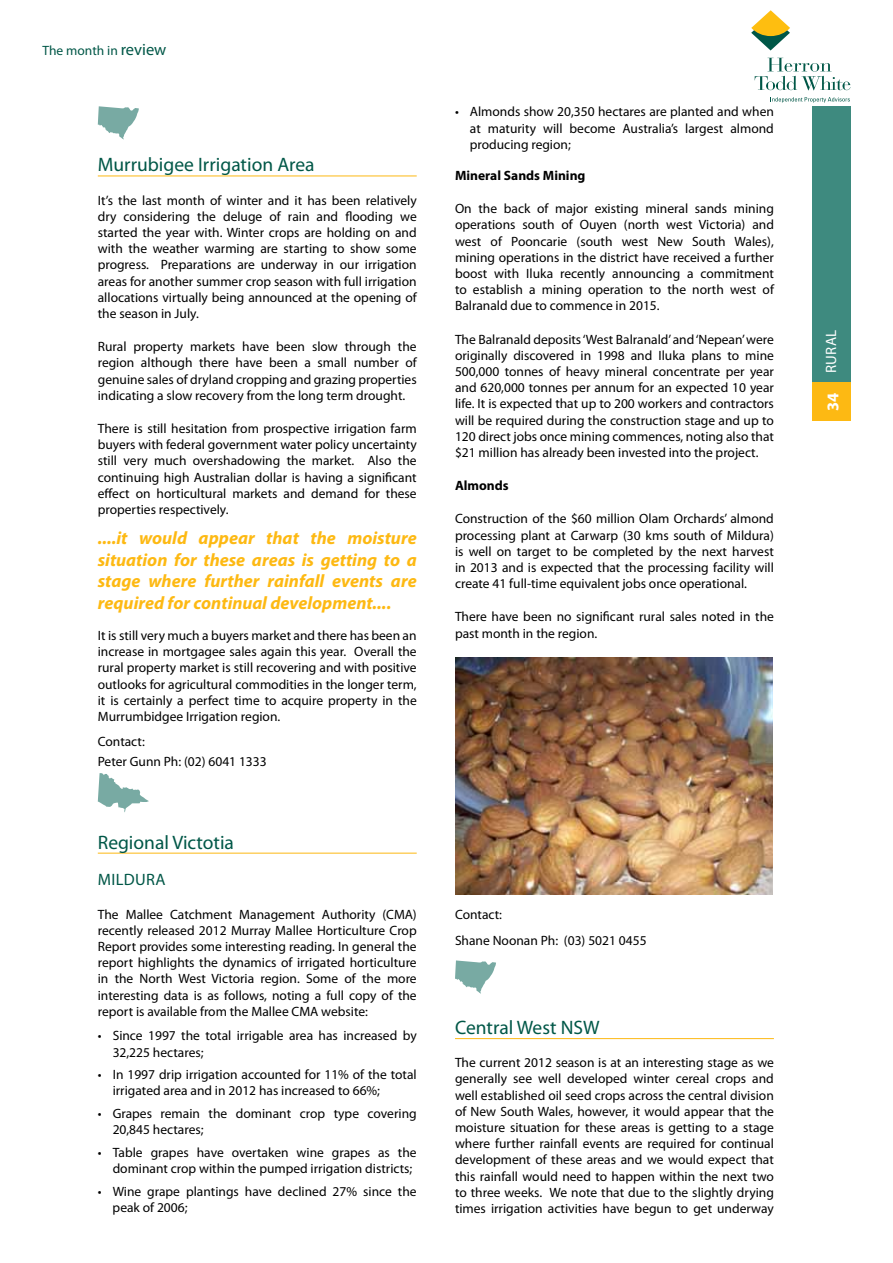
<style>
.page{position:relative;width:893px;height:1263px;background:#fff}
.page>*{position:absolute;margin:0;border:0;box-sizing:border-box;transform-origin:0 0}
.t1{font:19.5px "Myriad Pro";color:#005747}
.t2{font:italic 700 18px/21.6px "Myriad Pro";color:#fdb913;text-align:justify}
.t3{font:16.5px "Myriad Pro";color:#005747}
.t4{font:700 16.5px "Myriad Pro";color:#fff}
.t5{font:15px "Myriad Pro";color:#fff}
.t6{font:13.5px/16.2px "Myriad Pro";color:#000;text-align:justify}
.t7{font:700 13.5px "Myriad Pro";color:#000}
.t8{font:13.5px "Myriad Pro";color:#005747}
.s1{font-size:16.5px}
</style>
<div class="page">
<div style="left:812px;top:106px;width:38px;height:315px;background:#3e8a7f"></div>
<div style="left:812px;top:383px;width:38px;height:38px;background:#fdb913"></div>
<svg style="left:751px;top:10px;width:39px;height:40px"></svg>
<svg style="left:755px;top:58px;width:95px;height:32px"></svg>
<svg style="left:772px;top:97px;width:78px;height:6px"></svg>
<hr style="left:98px;top:176px;width:319px;height:1px;background:#fdb913">
<hr style="left:98px;top:853px;width:319px;height:1px;background:#fdb913">
<svg style="left:98px;top:106px;width:41px;height:33px"></svg>
<svg style="left:98px;top:773px;width:51px;height:40px"></svg>
<hr style="left:455px;top:1038px;width:319px;height:1px;background:#fdb913">
<img style="left:455px;top:657px;width:318px;height:237px">
<svg style="left:455px;top:960px;width:41px;height:33px"></svg>
<p class="t8" style="left:43px;top:42px;width:125px">The month in <span class="s1">review</span></p>
<h1 class="t1" style="left:98px;top:153px;width:218px">Murrubigee Irrigation Area</h1>
<p class="t6" style="left:98px;top:192px;width:320px">It’s the last month of winter and it has been relatively dry considering the deluge of rain and flooding we started the year with. Winter crops are holding on and with the weather warming are starting to show some progress. Preparations are underway in our irrigation areas for another summer crop season with full irrigation allocations virtually being announced at the opening of the season in July.</p>
<p class="t6" style="left:98px;top:338px;width:320px">Rural property markets have been slow through the region although there have been a small number of genuine sales of dryland cropping and grazing properties indicating a slow recovery from the long term drought.</p>
<p class="t6" style="left:98px;top:420px;width:320px">There is still hesitation from prospective irrigation farm buyers with federal government water policy uncertainty still very much overshadowing the market. Also the continuing high Australian dollar is having a significant effect on horticultural markets and demand for these properties respectively.</p>
<h2 class="t2" style="left:98px;top:527px;width:320px">....it would appear that the moisture situation for these areas is getting to a stage where further rainfall events are required for continual development....</h2>
<p class="t6" style="left:98px;top:627px;width:320px">It is still very much a buyers market and there has been an increase in mortgagee sales again this year. Overall the rural property market is still recovering and with positive outlooks for agricultural commodities in the longer term, it is certainly a perfect time to acquire property in the Murrumbidgee Irrigation region.</p>
<p class="t6" style="left:98px;top:731px;width:170px;line-height:20.4px">Contact:<br>Peter Gunn Ph: (02) 6041 1333</p>
<h1 class="t1" style="left:98px;top:830px;width:138px">Regional Victotia</h1>
<p class="t3" style="left:98px;top:870px;width:11px">Mildu</p>
<p class="t3" style="left:146px;top:870px;width:19px">ra</p>
<p class="t6" style="left:98px;top:906px;width:320px">The Mallee Catchment Management Authority (CMA) recently released 2012 Murray Mallee Horticulture Crop Report provides some interesting reading. In general the report highlights the dynamics of irrigated horticulture in the North West Victoria region. Some of the more interesting data is as follows, noting a full copy of the report is available from the Mallee CMA website:</p>
<p class="t6" style="left:113px;top:1027px;width:306px;text-indent:-15px">• Since 1997 the total irrigable area has increased by<br>32,225 hectares;</p>
<p class="t6" style="left:113px;top:1066px;width:306px;text-indent:-15px">• In 1997 drip irrigation accounted for 11% of the total irrigated area and in 2012 has increased to 66%;</p>
<p class="t6" style="left:113px;top:1105px;width:306px;text-indent:-15px">• Grapes remain the dominant crop type covering<br>20,845 hectares;</p>
<p class="t6" style="left:113px;top:1144px;width:306px;text-indent:-15px">• Table grapes have overtaken wine grapes as the dominant crop within the pumped irrigation districts;</p>
<p class="t6" style="left:113px;top:1183px;width:306px;text-indent:-15px">• Wine grape plantings have declined 27% since the peak of 2006;</p>
<p class="t6" style="left:470px;top:104px;width:306px;text-indent:-15px">• Almonds show 20,350 hectares are planted and when at maturity will become Australia’s largest almond producing region;</p>
<p class="t7" style="left:455px;top:167px;width:132px">Mineral Sands Mining</p>
<p class="t6" style="left:455px;top:200px;width:320px">On the back of major existing mineral sands mining operations south of Ouyen (north west Victoria) and west of Pooncarie (south west New South Wales), mining operations in the district have received a further boost with Iluka recently announcing a commitment to establish a mining operation to the north west of Balranald due to commence in 2015.</p>
<p class="t6" style="left:455px;top:331px;width:320px">The Balranald deposits ‘West Balranald’ and ‘Nepean’ were originally discovered in 1998 and Iluka plans to mine 500,000 tonnes of heavy mineral concentrate per year and 620,000 tonnes per annum for an expected 10 year life. It is expected that up to 200 workers and contractors will be required during the construction stage and up to 120 direct jobs once mining commences, noting also that $21 million has already been invested into the project.</p>
<p class="t7" style="left:455px;top:477px;width:55px">Almonds</p>
<p class="t6" style="left:455px;top:511px;width:320px">Construction of the $60 million Olam Orchards’ almond processing plant at Carwarp (30 kms south of Mildura) is well on target to be completed by the next harvest in 2013 and is expected that the processing facility will create 41 full-time equivalent jobs once operational.</p>
<p class="t6" style="left:455px;top:609px;width:320px">There have been no significant rural sales noted in the past month in the region.</p>
<p class="t6" style="left:455px;top:901px;width:193px;line-height:25.8px">Contact:<br>Shane Noonan Ph: (03) 5021 0455</p>
<h1 class="t1" style="left:455px;top:1015px;width:146px">Central West NSW</h1>
<p class="t6" style="left:455px;top:1054px;width:320px">The current 2012 season is at an interesting stage as we generally see well developed winter cereal crops and well established oil seed crops across the central division of New South Wales, however, it would appear that the moisture situation for these areas is getting to a stage where further rainfall events are required for continual development of these areas and we would expect that this rainfall would need to happen within the next two to three weeks. We note that due to the slightly drying times irrigation activities have begun to get underway</p>
<p class="t5" style="left:822px;top:373px;width:45px;rotate:-90deg">ruraL</p>
<p class="t4" style="left:822px;top:411px;width:20px;rotate:-90deg">34</p>
</div>
